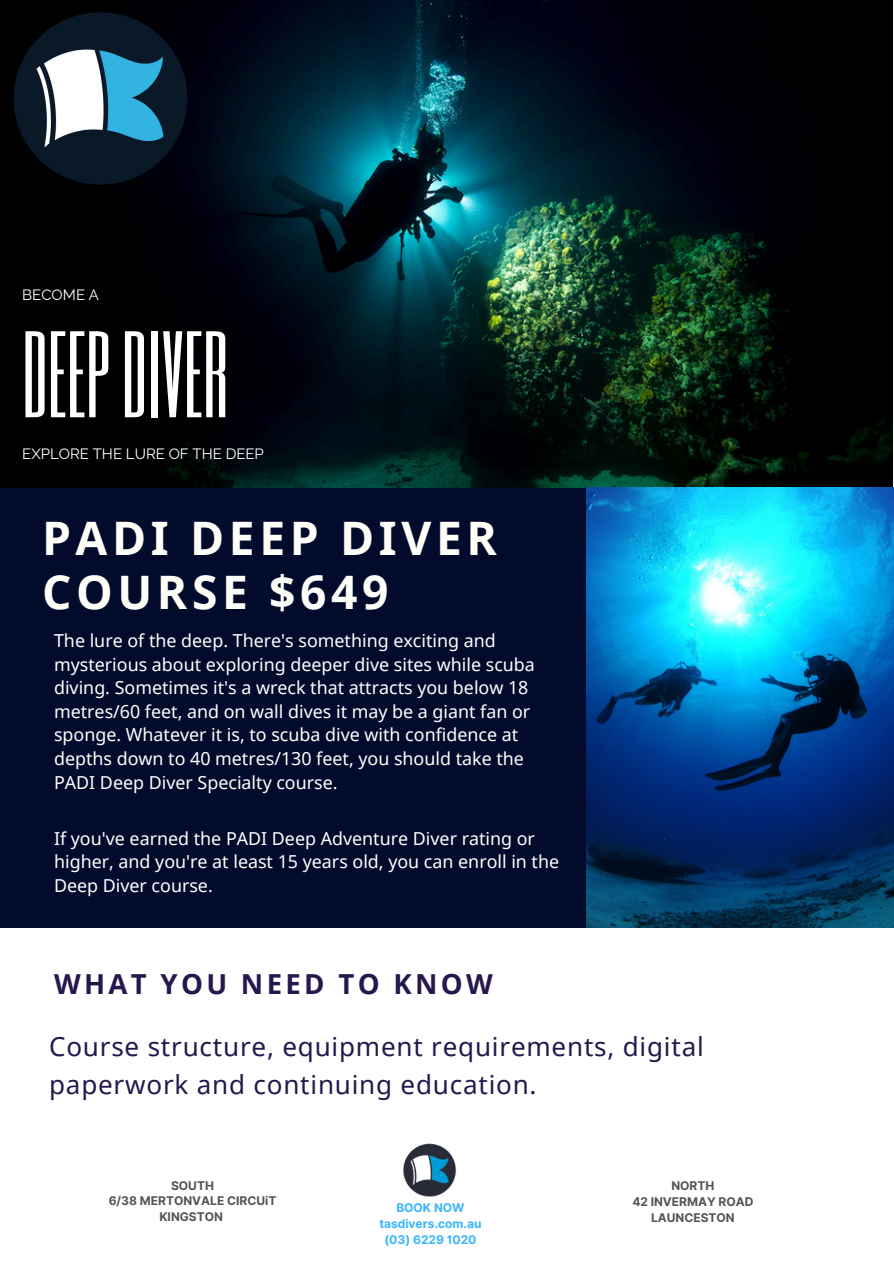
<style>
.page{position:relative;width:894px;height:1264px;background:#fff}
.page>*{position:absolute;margin:0;border:0;box-sizing:border-box;transform-origin:0 0}
.t1{font:101.85px "Six Caps";color:#fff}
.t2{font:700 46.2px/54px "Noto Sans";letter-spacing:.1em;color:#fffff9}
.t3{font:700 27.6px "Noto Sans";letter-spacing:.12em;color:#26174d}
.t4{font:26.1px/38.2px "Noto Sans";letter-spacing:.03em;color:#26174d}
.t5{font:17.85px/23.7px "Noto Sans";color:#fff}
.t6{font:15px "Raleway";color:#fff}
.t7{font:700 12px/15.8px "Inter";color:#545454;text-align:center}
.t8{font:700 12px/15.8px "Inter";color:#38b6ff;text-align:center}
</style>
<div class="page">
<img style="left:0;top:0;width:892px;height:488px">
<div style="left:0;top:488px;width:665px;height:439px;background:#020b2b"></div>
<img style="left:403px;top:1143px;width:54px;height:54px">
<img style="left:586px;top:488px;width:307px;height:439px">
<img style="left:4px;top:0;width:193px;height:197px">
<h4 class="t6" style="left:22px;top:286px;width:78px">BECOME A</h4>
<h1 class="t1" style="left:22px;top:305px;width:208px">DEEPDIVER</h1>
<h1 class="t6" style="left:22px;top:445px;width:243px">EXPLORE THE LURE OF THE DEEP</h1>
<h4 class="t2" style="left:42px;top:510px;width:456px">PADI DEEP DIVER<br>COURSE $649</h4>
<p class="t5" style="left:54px;top:628px;width:482px">The lure of the deep. There's something exciting and mysterious about exploring deeper dive sites while scuba diving. Sometimes it's a wreck that attracts you below 18 metres/60 feet, and on wall dives it may be a giant fan or sponge. Whatever it is, to scuba dive with confidence at depths down to 40 metres/130 feet, you should take the PADI Deep Diver Specialty course.</p>
<h2 class="t5" style="left:54px;top:826px;width:506px">If you've earned the PADI Deep Adventure Diver rating or higher, and you're at least 15 years old, you can enroll in the<br>Deep Diver course.</h2>
<h6 class="t3" style="left:54px;top:964px;width:440px">WHAT YOU NEED TO KNOW</h6>
<p class="t4" style="left:49px;top:1026px;width:656px">Course structure, equipment requirements, digital paperwork and continuing education.</p>
<h3 class="t7" style="left:109px;top:1177px;width:169px">SOUTH<br>6/38 MERTONVALE CIRCUiT<br>KINGSTON</h3>
<p class="t8" style="left:379px;top:1199px;width:104px">BOOK NOW tasdivers.com.au (03) 6229 1020</p>
<p class="t7" style="left:632px;top:1177px;width:123px">NORTH<br>42 INVERMAY ROAD<br>LAUNCESTON</p>
</div>
